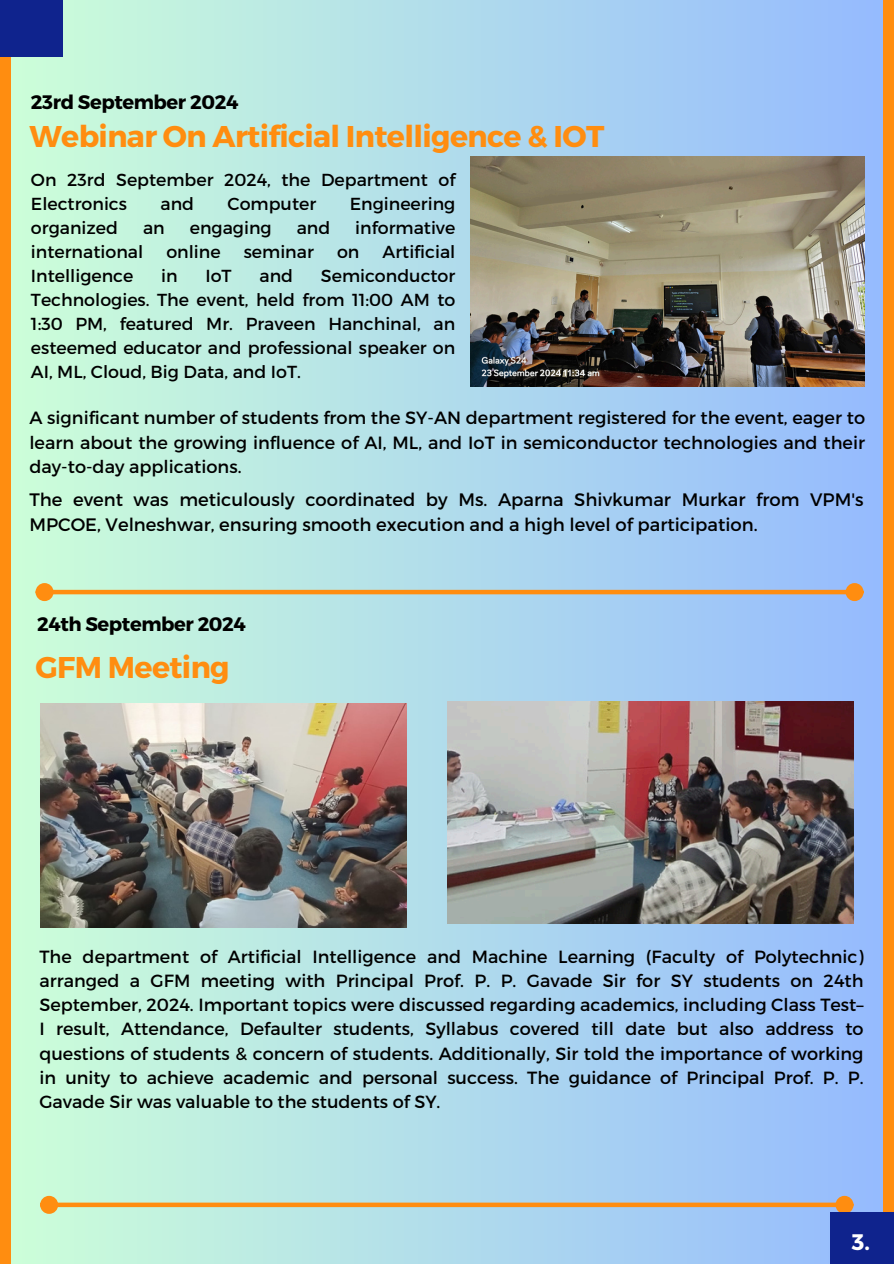
<style>
.page{position:relative;width:894px;height:1264px;background:#fff}
.page>*{position:absolute;margin:0;border:0;box-sizing:border-box;transform-origin:0 0}
.t1{font:700 30px "Montserrat";letter-spacing:-.02em;color:#ff8d10}
.t2{font:700 22.5px "Montserrat";color:#fff}
.t3{font:700 19.5px "Montserrat";letter-spacing:-.02em;color:#000}
.t4{font:18px/24.8px "Montserrat";color:#000}
.t5{font:17.7px/24.3px "Montserrat";color:#000;text-align:justify}
.t6{font:17.4px/24px "Montserrat";color:#000}
</style>
<div class="page">
<div style="left:0;top:0;width:893px;height:1263px;background:linear-gradient(to right,#cefed6,#94b9fe)"></div>
<div style="left:0;top:0;width:10px;height:1263px;background:#ff8d10"></div>
<div style="left:0;top:0;width:63px;height:56px;background:#0f238d"></div>
<div style="left:57px;top:1202px;width:779px;height:5px;background:#ff8d10"></div>
<div style="left:42px;top:1198px;width:14px;height:13px;background:#ff8d10;border-radius:50%"></div>
<div style="left:40px;top:1195px;width:18px;height:18px;border:4px solid #ff8d10;border-radius:50%"></div>
<div style="left:837px;top:1198px;width:14px;height:13px;background:#ff8d10;border-radius:50%"></div>
<div style="left:835px;top:1195px;width:18px;height:18px;border:4px solid #ff8d10;border-radius:50%"></div>
<hr style="left:52px;top:590px;width:794px;height:4px;background:#ff8d10">
<div style="left:38px;top:585px;width:13px;height:14px;background:#ff8d10;border-radius:50%"></div>
<div style="left:36px;top:583px;width:18px;height:18px;border:4px solid #ff8d10;border-radius:50%"></div>
<div style="left:847px;top:585px;width:14px;height:14px;background:#ff8d10;border-radius:50%"></div>
<div style="left:845px;top:583px;width:18px;height:18px;border:4px solid #ff8d10;border-radius:50%"></div>
<img style="left:470px;top:157px;width:394px;height:229px">
<img style="left:40px;top:703px;width:366px;height:224px">
<img style="left:447px;top:701px;width:406px;height:222px">
<div style="left:883px;top:0;width:10px;height:1263px;background:#ff8d10"></div>
<div style="left:829px;top:1212px;width:64px;height:51px;background:#0f238d"></div>
<h3 class="t3" style="left:31px;top:90px;width:209px">23rd September 2024</h3>
<h1 class="t1" style="left:29px;top:116px;width:576px">Webinar On Artificial Intelligence &amp; IOT</h1>
<p class="t6" style="left:31px;top:167px;width:426px">On 23rd September 2024, the Department of<br>Electronics</p>
<p class="t6" style="left:160px;top:191px;width:35px">and</p>
<p class="t6" style="left:227px;top:191px;width:90px">Computer</p>
<p class="t6" style="left:349px;top:191px;width:107px">Engineering</p>
<p class="t6" style="left:31px;top:215px;width:89px">organized</p>
<p class="t6" style="left:143px;top:215px;width:23px">an</p>
<p class="t6" style="left:190px;top:215px;width:83px">engaging</p>
<p class="t6" style="left:296px;top:215px;width:35px">and</p>
<p class="t6" style="left:355px;top:215px;width:101px">informative</p>
<p class="t6" style="left:31px;top:239px;width:114px">international</p>
<p class="t6" style="left:166px;top:239px;width:56px">online</p>
<p class="t6" style="left:244px;top:239px;width:72px">seminar</p>
<p class="t6" style="left:337px;top:239px;width:24px">on</p>
<p class="t6" style="left:382px;top:239px;width:74px">Artificial</p>
<p class="t6" style="left:31px;top:263px;width:104px">Intelligence</p>
<p class="t6" style="left:161px;top:263px;width:18px">in</p>
<p class="t6" style="left:205px;top:263px;width:28px">IoT</p>
<p class="t6" style="left:259px;top:263px;width:35px">and</p>
<p class="t6" style="left:31px;top:263px;width:426px;text-align:justify;text-indent:290px">Semiconductor Technologies. The event, held from 11:00 AM to 1:30 PM, featured Mr. Praveen Hanchinal, an esteemed educator and professional speaker on AI, ML, Cloud, Big Data, and IoT.</p>
<p class="t5" style="left:29px;top:405px;width:837px">A significant number of students from the SY-AN department registered for the event, eager to learn about the growing influence of AI, ML, and IoT in semiconductor technologies and their day-to-day applications.</p>
<h4 class="t4" style="left:29px;top:486px;width:835px">The event was meticulously coordinated by Ms. Aparna Shivkumar Murkar from VPM's<br>MPCOE, Velneshwar, ensuring smooth execution and a high level of participation.</h4>
<h4 class="t3" style="left:37px;top:612px;width:210px">24th September 2024</h4>
<p class="t1" style="left:36px;top:647px;width:195px">GFM Meeting</p>
<h3 class="t5" style="left:39px;top:943px;width:825px">The department of Artificial Intelligence and Machine Learning (Faculty of Polytechnic) arranged a GFM meeting with Principal Prof. P. P. Gavade Sir for SY students on 24th September, 2024. Important topics were discussed regarding academics, including Class Test– I result, Attendance, Defaulter students, Syllabus covered till date but also address to questions of students &amp; concern of students. Additionally, Sir told the importance of working in unity to achieve academic and personal success. The guidance of Principal Prof. P. P.<br>Gavade Sir was valuable to the students of SY.</h3>
<h1 class="t2" style="left:851px;top:1227px;width:20px">3.</h1>
</div>
